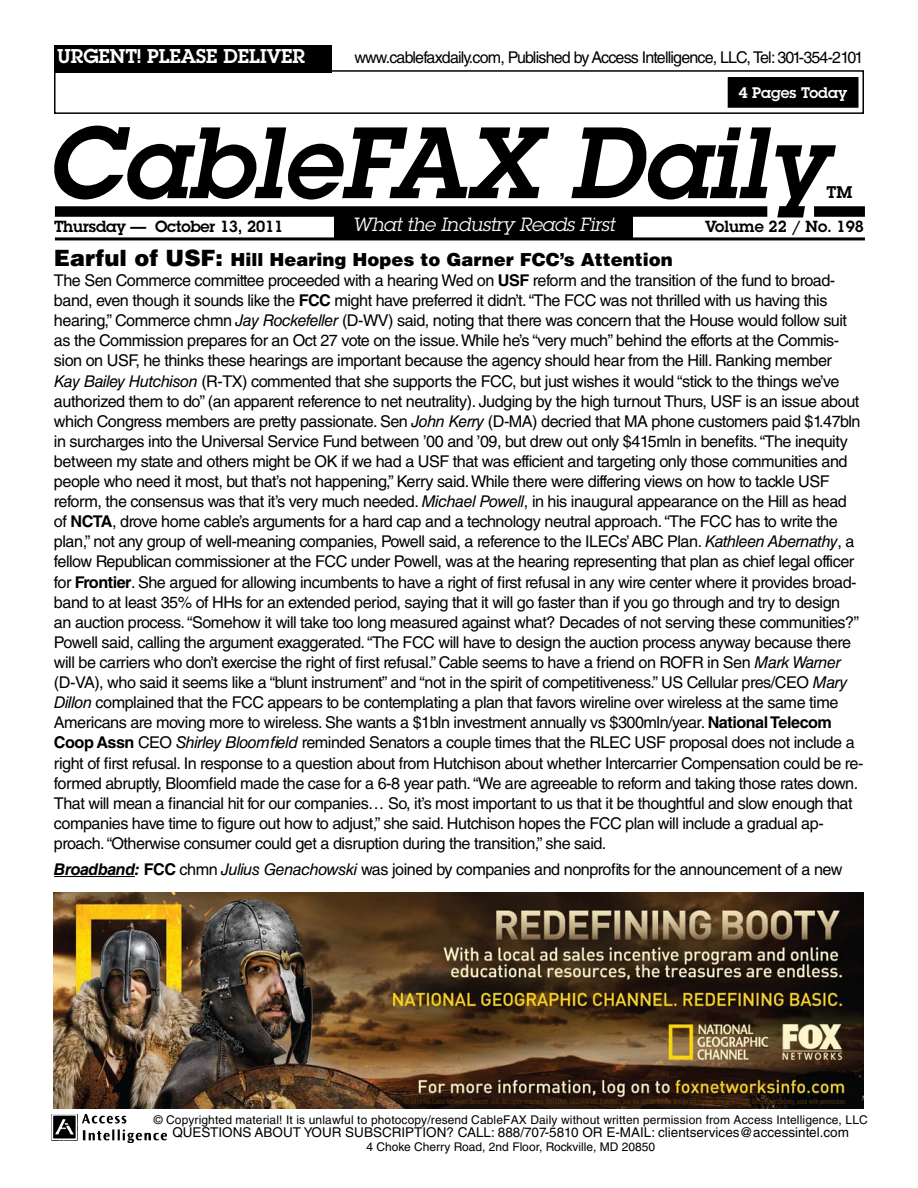
<style>
.page{position:relative;width:918px;height:1188px;background:#fff}
.page>*{position:absolute;margin:0;border:0;box-sizing:border-box;transform-origin:0 0}
.t1{font:italic 600 99px "Lubalin Graph Std";color:#000}
.t2{font:600 19.5px "Lubalin Graph Std";color:#fff}
.t3{font:italic 18.75px "Lubalin Graph Std";letter-spacing:-.01em;color:#fff}
.t4{font:900 18px "Helvetica LT Std";color:#000}
.t5{font:600 16.5px "Lubalin Graph Std";color:#000}
.t6{font:16.2px/20.1px "Helvetica LT Std";letter-spacing:-.03em;color:#000}
.t7{font:16.2px "Helvetica LT Std";letter-spacing:-.05em;color:#000}
.t8{font:600 15.75px "Lubalin Graph Std";letter-spacing:-.01em;color:#000}
.t9{font:600 15px "Lubalin Graph Std";color:#fff}
.t10{font:13.5px "Helvetica LT Std";color:#000}
.t11{font:12px "Helvetica LT Std";letter-spacing:.01em;color:#000}
.t12{font:7.5px "DIN Cond";color:#613b0d}
.s1{font-size:22.5px}
.s2{font-weight:700}
.s3{font-style:italic}
.s4{font-weight:700;font-style:italic}
</style>
<div class="page">
<img style="left:52px;top:1114px;width:115px;height:29px">
<div style="left:55px;top:206px;width:712px;height:11px;background:#000"></div>
<div style="left:814px;top:206px;width:51px;height:11px;background:#000"></div>
<div style="left:334px;top:212px;width:299px;height:26px;background:#000"></div>
<hr style="left:55px;top:237px;width:810px;height:3px;background:#000">
<div style="left:54px;top:70px;width:810px;height:44px;border:2px solid #000"></div>
<div style="left:54px;top:45px;width:278px;height:27px;background:#000"></div>
<div style="left:728px;top:78px;width:130px;height:29px;background:#000"></div>
<div style="left:728px;top:77px;width:131px;height:31px;border:2px solid #000"></div>
<img style="left:53px;top:892px;width:810px;height:216px">
<hr style="left:54px;top:876px;width:81px;height:1px;background:#000">
<p class="t2" style="left:57px;top:43px;width:249px">URGENT! PLEASE DELIVER</p>
<p class="t7" style="left:354px;top:48px;width:511px">www.cablefaxdaily.com, Published by Access Intelligence, LLC, Tel: 301-354-2101</p>
<p class="t9" style="left:739px;top:83px;width:110px">4 Pages Today</p>
<h1 class="t1" style="left:46px;top:97px;width:782px">CableFAX Daily</h1>
<p class="t5" style="left:827px;top:181px;width:27px">TM</p>
<p class="t8" style="left:54px;top:216px;width:231px">Thursday — October 13, 2011</p>
<p class="t3" style="left:352px;top:213px;width:264px">What the Industry Reads First</p>
<p class="t8" style="left:705px;top:216px;width:160px">Volume 22 / No. 198</p>
<p class="t4" style="left:54px;top:248px;width:620px"><span class="s1">Earful of USF:</span> Hill Hearing Hopes to Garner FCC’s Attention</p>
<p class="t6" style="left:54px;top:270px;width:811px">The Sen Commerce committee proceeded with a hearing Wed on <span class="s2">USF</span> reform and the transition of the fund to broad&shy;band, even though it sounds like the <span class="s2">FCC</span> might have preferred it didn’t. “The FCC was not thrilled with us having this hearing,” Commerce chmn <span class="s3">Jay Rockefeller</span> (D-WV) said, noting that there was concern that the House would follow suit as the Commission prepares for an Oct 27 vote on the issue. While he’s “very much” behind the efforts at the Commis&shy;sion on USF, he thinks these hearings are important because the agency should hear from the Hill. Ranking member<br><span class="s3">Kay Bailey Hutchison</span> (R-TX) commented that she supports the FCC, but just wishes it would “stick to the things we’ve authorized them to do” (an apparent reference to net neutrality). Judging by the high turnout Thurs, USF is an issue about which Congress members are pretty passionate. Sen <span class="s3">John Kerry</span> (D-MA) decried that MA phone customers paid $1.47bln in surcharges into the Universal Service Fund between ’00 and ’09, but drew out only $415mln in benefits. “The inequity between my state and others might be OK if we had a USF that was efficient and targeting only those communities and people who need it most, but that’s not happening,” Kerry said. While there were differing views on how to tackle USF reform, the consensus was that it’s very much needed. <span class="s3">Michael Powell</span>, in his inaugural appearance on the Hill as head of <span class="s2">NCTA</span>, drove home cable’s arguments for a hard cap and a technology neutral approach. “The FCC has to write the plan,” not any group of well-meaning companies, Powell said, a reference to the ILECs’ ABC Plan. <span class="s3">Kathleen Abernathy</span>, a fellow Republican commissioner at the FCC under Powell, was at the hearing representing that plan as chief legal officer for <span class="s2">Frontier</span>. She argued for allowing incumbents to have a right of first refusal in any wire center where it provides broad&shy;band to at least 35% of HHs for an extended period, saying that it will go faster than if you go through and try to design<br>an auction process. “Somehow it will take too long measured against what? Decades of not serving these communities?” Powell said, calling the argument exaggerated. “The FCC will have to design the auction process anyway because there will be carriers who don’t exercise the right of first refusal.” Cable seems to have a friend on ROFR in Sen <span class="s3">Mark Warner </span>(D-VA), who said it seems like a “blunt instrument” and “not in the spirit of competitiveness.” US Cellular pres/CEO <span class="s3">Mary Dillon</span> complained that the FCC appears to be contemplating a plan that favors wireline over wireless at the same time Americans are moving more to wireless. She wants a $1bln investment annually vs $300mln/year. <span class="s2">National Telecom Coop Assn</span> CEO <span class="s3">Shirley Bloomfield</span> reminded Senators a couple times that the RLEC USF proposal does not include a right of first refusal. In response to a question about from Hutchison about whether Intercarrier Compensation could be re&shy;formed abruptly, Bloomfield made the case for a 6-8 year path. “We are agreeable to reform and taking those rates down.<br>That will mean a financial hit for our companies… So, it’s most important to us that it be thoughtful and slow enough that companies have time to figure out how to adjust,” she said. Hutchison hopes the FCC plan will include a gradual ap&shy;proach. “Otherwise consumer could get a disruption during the transition,” she said.</p>
<p class="t6" style="left:54px;top:859px;width:790px"><span class="s4">Broadband:</span> <span class="s2">FCC</span> chmn <span class="s3">Julius Genachowski</span> was joined by companies and nonprofits for the announcement of a new</p>
<p class="t12" style="left:403px;top:1097px;width:444px">© 2011 Fox Cable Networks Services, LLC. All rights reserved. NATIONAL GEOGRAPHIC CHANNEL and the yellow Border Design are trademarks of National Geographic Society, used with permission.</p>
<p class="t11" style="left:154px;top:1113px;width:716px">© Copyrighted material! It is unlawful to photocopy/resend CableFAX Daily without written permission from Access Intelligence, LLC</p>
<p class="t10" style="left:172px;top:1125px;width:678px">QUESTIONS ABOUT YOUR SUBSCRIPTION? CALL: 888/707-5810 OR E-MAIL: clientservices@accessintel.com</p>
<p class="t11" style="left:366px;top:1140px;width:290px">4 Choke Cherry Road, 2nd Floor, Rockville, MD 20850</p>
</div>
